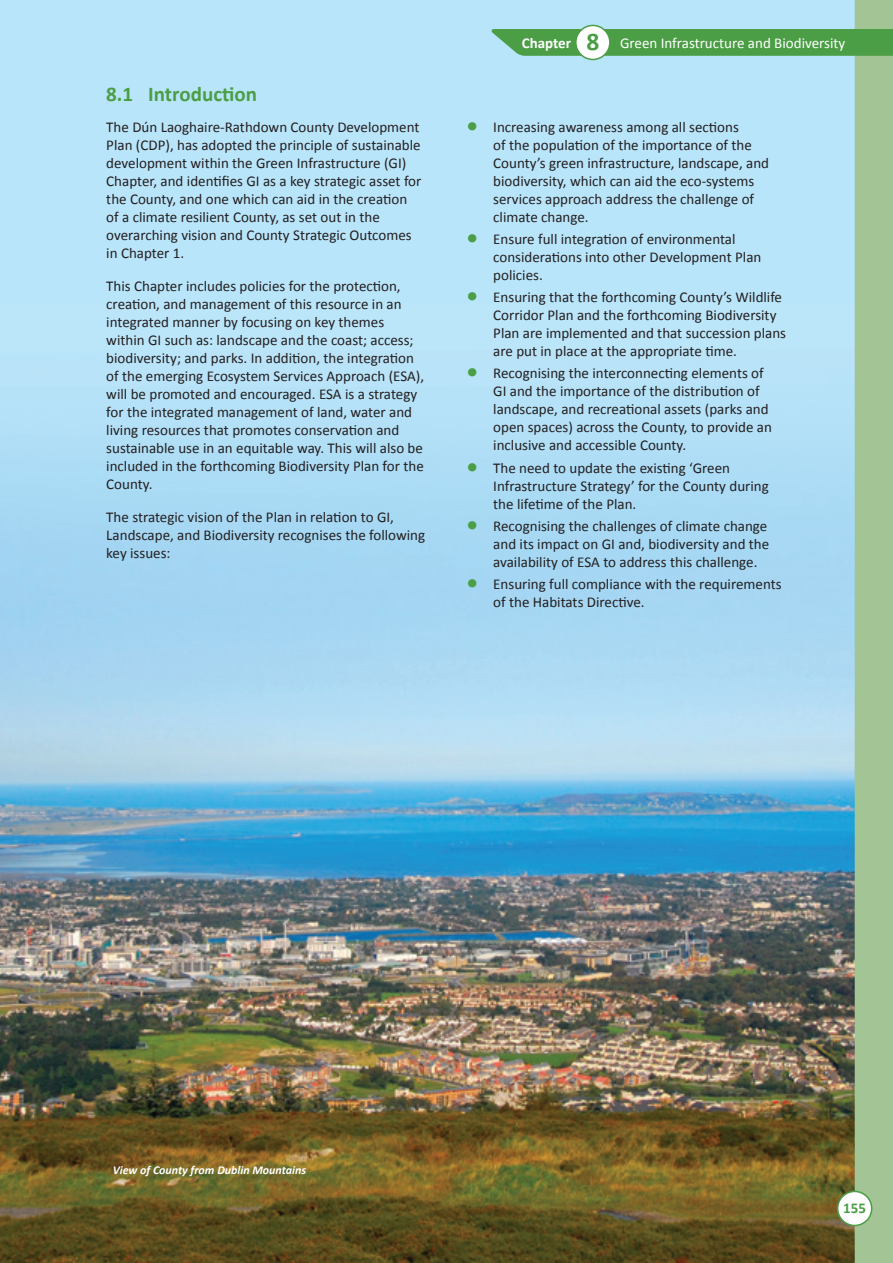
<style>
.page{position:relative;width:893px;height:1263px;background:#fff}
.page>*{position:absolute;margin:0;border:0;box-sizing:border-box;transform-origin:0 0}
.A_Head_1_1{font:700 21px "Calibri";color:#4b9e45}
.Body{font:15px/18px "Calibri";color:#231f20}
.t1{font:15px "Calibri";color:#fff}
.t2{font:700 15px "Calibri";color:#4b9e45}
.t3{font:italic 700 12px "Calibri";color:#fff}
.s1{font-weight:700}
.s2{font-weight:700;font-size:25.5px;color:#4b9e45}
</style>
<div class="page">
<div style="left:0;top:0;width:862px;height:1263px;background:#b9e5fa"></div>
<img style="left:0;top:303px;width:855px;height:960px">
<div style="left:855px;top:0;width:38px;height:1263px;background:#a3c494"></div>
<div style="left:838px;top:1191px;width:34px;height:34px;background:#fff;border-radius:50%"></div>
<div style="left:837px;top:1191px;width:35px;height:35px;border:2px solid #4b9e45;border-radius:50%"></div>
<svg style="left:492px;top:28px;width:401px;height:29px"></svg>
<div style="left:576px;top:25px;width:34px;height:34px;background:#fff;border-radius:50%"></div>
<div style="left:575px;top:25px;width:36px;height:35px;border:2px solid #4b9e45;border-radius:50%"></div>
<svg style="left:468px;top:368px;width:8px;height:9px"></svg>
<svg style="left:468px;top:463px;width:8px;height:8px"></svg>
<svg style="left:468px;top:521px;width:8px;height:8px"></svg>
<svg style="left:468px;top:579px;width:8px;height:8px"></svg>
<p class="A_Head_1_1" style="left:106px;top:79px;width:152px">8.1 Introduction</p>
<p class="Body" style="left:106px;top:117px;width:317px">The Dún Laoghaire-Rathdown County Development Plan (CDP), has adopted the principle of sustainable development within the Green Infrastructure (GI)<br>Chapter, and identifies GI as a key strategic asset for the County, and one which can aid in the creation of a climate resilient County, as set out in the overarching vision and County Strategic Outcomes in Chapter 1.</p>
<p class="Body" style="left:106px;top:276px;width:319px">This Chapter includes policies for the protection, creation, and management of this resource in an integrated manner by focusing on key themes within GI such as: landscape and the coast; access; biodiversity; and parks. In addition, the integration of the emerging Ecosystem Services Approach (ESA), will be promoted and encouraged. ESA is a strategy for the integrated management of land, water and living resources that promotes conservation and sustainable use in an equitable way. This will also be included in the forthcoming Biodiversity Plan for the County.</p>
<p class="Body" style="left:106px;top:507px;width:320px">The strategic vision of the Plan in relation to GI,<br>Landscape, and Biodiversity recognises the following key issues:</p>
<p class="t1" style="left:522px;top:34px;width:325px"><span class="s1">Chapter</span> <span class="s2">8</span> Green Infrastructure and Biodiversity</p>
<p class="Body" style="left:493px;top:117px;width:277px">Increasing awareness among all sections<br>of the population of the importance of the County’s green infrastructure, landscape, and biodiversity, which can aid the eco-systems services approach address the challenge of climate change.</p>
<p class="Body" style="left:493px;top:229px;width:270px">Ensure full integration of environmental considerations into other Development Plan policies.</p>
<p class="Body" style="left:493px;top:287px;width:294px">Ensuring that the forthcoming County’s Wildlife Corridor Plan and the forthcoming Biodiversity Plan are implemented and that succession plans are put in place at the appropriate time.</p>
<p class="Body" style="left:493px;top:364px;width:280px">Recognising the interconnecting elements of GI and the importance of the distribution of landscape, and recreational assets (parks and open spaces) across the County, to provide an inclusive and accessible County.</p>
<p class="Body" style="left:493px;top:458px;width:277px">The need to update the existing ‘Green<br>Infrastructure Strategy’ for the County during the lifetime of the Plan.</p>
<p class="Body" style="left:493px;top:516px;width:278px">Recognising the challenges of climate change and its impact on GI and, biodiversity and the availability of ESA to address this challenge.</p>
<p class="Body" style="left:493px;top:574px;width:290px">Ensuring full compliance with the requirements of the Habitats Directive.</p>
<p class="t3" style="left:113px;top:1162px;width:195px">View of County from Dublin Mountains</p>
<p class="t2" style="left:843px;top:1197px;width:24px">155</p>
</div>
